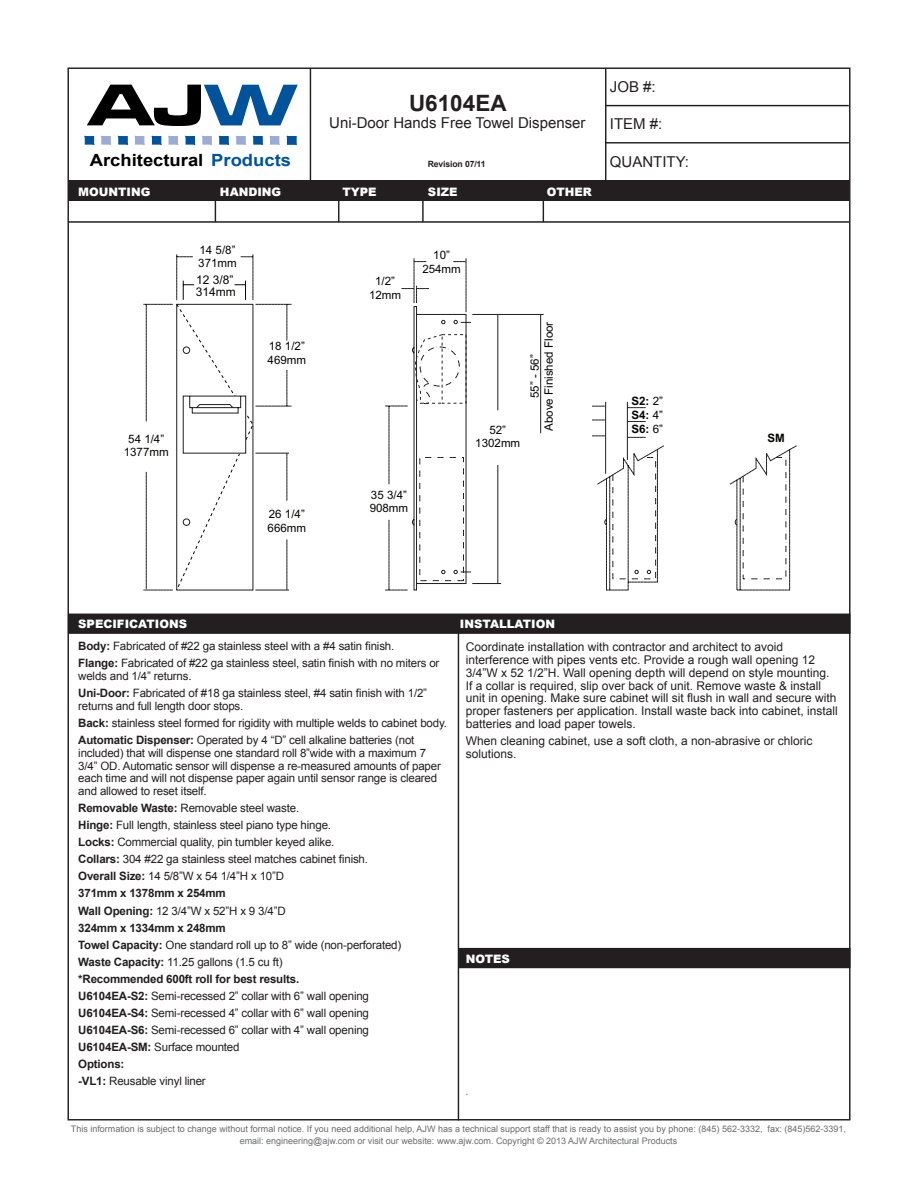
<style>
.page{position:relative;width:918px;height:1188px;background:#fff}
.page>*{position:absolute;margin:0;border:0;box-sizing:border-box;transform-origin:0 0}
.t1{font:700 expanded 61.2px "Microgramma DCE";color:#000;scale:1.09 1}
.number{font:700 22.5px "Arial";color:#231f20}
.t2{font:700 16.8px "Arial";color:#000;scale:1.09 1}
.t3{font:700 16.8px "Arial";color:#00539b;scale:1.09 1}
.name{font:15px "Arial";color:#231f20}
.t4{font:12px/12.8px "Arial";color:#231f20}
.t5{font:12px/11.6px "Arial";color:#040503}
.t6{font:11.55px/17.1px "Arial";letter-spacing:-.015em;color:#231f20}
.t7{font:11.55px/13.8px "Arial";color:#040503}
.t8{font:900 11.55px "Arial";color:#fff}
.t9{font:700 11.55px/13.8px "Arial";color:#040503;text-align:justify}
.t10{font:9px/12px "Arial";color:#6c6d70;text-align:center}
.t11{font:700 8.7px "Arial";letter-spacing:-.015em;color:#231f20}
.t12{font:700 8.7px "Arial";color:#808285}
.s1{font-size:61.05px;color:#00539b}
.s2{font-weight:400}
.s3{font-weight:700}
</style>
<div class="page">
<div style="left:68px;top:180px;width:781px;height:21px;background:#231f20"></div>
<hr style="left:215px;top:184px;width:1px;height:38px;background:#231f20">
<hr style="left:338px;top:184px;width:1px;height:38px;background:#231f20">
<hr style="left:422px;top:184px;width:2px;height:38px;background:#231f20">
<hr style="left:543px;top:184px;width:1px;height:38px;background:#231f20">
<hr style="left:458px;top:628px;width:1px;height:492px;background:#231f20">
<div style="left:68px;top:614px;width:783px;height:20px;background:#231f20"></div>
<hr style="left:310px;top:68px;width:1px;height:112px;background:#231f20">
<hr style="left:605px;top:68px;width:1px;height:112px;background:#231f20">
<div style="left:458px;top:948px;width:393px;height:20px;background:#231f20"></div>
<hr style="left:605px;top:142px;width:244px;height:2px;background:#231f20">
<hr style="left:605px;top:105px;width:244px;height:1px;background:#231f20">
<hr style="left:68px;top:221px;width:781px;height:2px;background:#231f20">
<svg style="left:84px;top:136px;width:10px;height:9px"></svg>
<svg style="left:118px;top:136px;width:10px;height:9px"></svg>
<svg style="left:152px;top:136px;width:10px;height:9px"></svg>
<svg style="left:185px;top:136px;width:10px;height:9px"></svg>
<svg style="left:101px;top:136px;width:10px;height:9px"></svg>
<svg style="left:135px;top:136px;width:10px;height:9px"></svg>
<svg style="left:168px;top:136px;width:10px;height:9px"></svg>
<svg style="left:202px;top:136px;width:10px;height:9px"></svg>
<svg style="left:219px;top:136px;width:10px;height:9px"></svg>
<svg style="left:236px;top:136px;width:10px;height:9px"></svg>
<svg style="left:253px;top:136px;width:10px;height:9px"></svg>
<svg style="left:270px;top:136px;width:10px;height:9px"></svg>
<svg style="left:287px;top:136px;width:10px;height:9px"></svg>
<svg style="left:385px;top:306px;width:261px;height:285px"></svg>
<svg style="left:401px;top:258px;width:28px;height:45px"></svg>
<svg style="left:453px;top:258px;width:14px;height:54px"></svg>
<hr style="left:472px;top:314px;width:72px;height:1px;background:#201d1e">
<svg style="left:472px;top:583px;width:29px;height:1px"></svg>
<hr style="left:498px;top:314px;width:1px;height:96px;background:#201d1e">
<hr style="left:540px;top:314px;width:1px;height:119px;background:#201d1e">
<hr style="left:498px;top:465px;width:1px;height:119px;background:#201d1e">
<svg style="left:385px;top:406px;width:23px;height:78px"></svg>
<svg style="left:385px;top:520px;width:23px;height:71px"></svg>
<svg style="left:454px;top:320px;width:17px;height:4px"></svg>
<svg style="left:441px;top:320px;width:4px;height:4px"></svg>
<svg style="left:454px;top:570px;width:17px;height:4px"></svg>
<svg style="left:441px;top:570px;width:4px;height:4px"></svg>
<svg style="left:596px;top:445px;width:201px;height:146px"></svg>
<hr style="left:605px;top:402px;width:1px;height:72px;background:#201d1e">
<hr style="left:627px;top:402px;width:1px;height:58px;background:#201d1e">
<svg style="left:627px;top:407px;width:19px;height:1px"></svg>
<svg style="left:628px;top:421px;width:18px;height:1px"></svg>
<svg style="left:627px;top:437px;width:19px;height:1px"></svg>
<svg style="left:592px;top:406px;width:13px;height:1px"></svg>
<svg style="left:592px;top:420px;width:13px;height:1px"></svg>
<svg style="left:592px;top:436px;width:13px;height:1px"></svg>
<svg style="left:143px;top:254px;width:149px;height:337px"></svg>
<svg style="left:415px;top:334px;width:51px;height:70px"></svg>
<h1 class="t1" style="left:88px;top:63px;width:193px">AJ<span class="s1">W</span></h1>
<h3 class="t3" style="left:211px;top:149px;width:75px">Products</h3>
<h3 class="t2" style="left:90px;top:149px;width:106px">Architectural</h3>
<p class="number" style="left:409px;top:88px;width:99px">U6104EA</p>
<p class="name" style="left:329px;top:112px;width:258px">Uni-Door Hands Free Towel Dispenser</p>
<p class="t11" style="left:428px;top:159px;width:59px">Revision 07/11</p>
<p class="t8" style="left:78px;top:183px;width:74px">MOUNTING</p>
<p class="t8" style="left:220px;top:183px;width:63px">HANDING</p>
<p class="t8" style="left:342px;top:183px;width:36px">TYPE</p>
<p class="t8" style="left:428px;top:183px;width:31px">SIZE</p>
<p class="t8" style="left:547px;top:183px;width:46px">OTHER</p>
<p class="name" style="left:610px;top:77px;width:47px">JOB #:</p>
<p class="name" style="left:610px;top:114px;width:54px">ITEM #:</p>
<p class="name" style="left:610px;top:152px;width:81px">QUANTITY:</p>
<p class="t7" style="left:198px;top:244px;width:40px;line-height:13px">14 5/8”<br>371mm</p>
<p class="t5" style="left:196px;top:274px;width:42px">12 3/8”<br>314mm</p>
<p class="t7" style="left:124px;top:433px;width:46px;line-height:13px;text-align:center">54 1/4”<br>1377mm</p>
<p class="t7" style="left:268px;top:339px;width:40px">18 1/2”<br>469mm</p>
<p class="t7" style="left:268px;top:507px;width:40px">26 1/4”<br>666mm</p>
<p class="t7" style="left:369px;top:274px;width:34px;text-align:center">1/2”<br>12mm</p>
<p class="t7" style="left:422px;top:248px;width:40px;text-align:center">10”<br>254mm</p>
<p class="t7" style="left:489px;top:423px;width:18px">52”</p>
<p class="t7" style="left:475px;top:436px;width:46px">1302mm</p>
<p class="t7" style="left:528px;top:431px;width:111px;text-align:center;rotate:-90deg">55” - 56”<br>Above Finished Floor</p>
<p class="t7" style="left:370px;top:488px;width:40px">35 3/4”<br>908mm</p>
<p class="t9" style="left:632px;top:395px;width:33px">S2: <span class="s2">2” </span>S4: <span class="s2">4” </span>S6: <span class="s2">6”</span></p>
<p class="t8" style="left:78px;top:615px;width:110px">SPECIFICATIONS</p>
<p class="t8" style="left:460px;top:615px;width:97px">INSTALLATION</p>
<p class="t9" style="left:768px;top:431px;width:19px">SM</p>
<p class="t6" style="left:78px;top:638px;width:363px"><span class="s3">Body:</span> Fabricated of #22 ga stainless steel with a #4 satin finish.<br><span class="s3">Flange:</span> Fabricated of #22 ga stainless steel, satin finish with no miters or</p>
<p class="t6" style="left:78px;top:668px;width:350px">welds and 1/4” returns.<br><span class="s3">Uni-Door:</span> Fabricated of #18 ga stainless steel, #4 satin finish with 1/2”</p>
<p class="t6" style="left:78px;top:697px;width:370px">returns and full length door stops.<br><span class="s3">Back:</span> stainless steel formed for rigidity with multiple welds to cabinet body.<br><span class="s3">Automatic Dispenser:</span> Operated by 4 “D” cell alkaline batteries (not</p>
<p class="t6" style="left:78px;top:746px;width:364px;line-height:12.8px">included) that will dispense one standard roll 8”wide with a maximum 7<br>3/4” OD. Automatic sensor will dispense a re-measured amounts of paper each time and will not dispense paper again until sensor range is cleared and allowed to reset itself.</p>
<p class="t6" style="left:78px;top:800px;width:325px"><span class="s3">Removable Waste:</span> Removable steel waste.<br><span class="s3">Hinge:</span> Full length, stainless steel piano type hinge.<br><span class="s3">Locks:</span> Commercial quality, pin tumbler keyed alike.<br><span class="s3">Collars:</span> 304 #22 ga stainless steel matches cabinet finish.<br><span class="s3">Overall Size:</span> 14 5/8”W x 54 1/4”H x 10”D<br><span class="s3">371mm x 1378mm x 254mm<br>Wall Opening:</span> 12 3/4”W x 52”H x 9 3/4”D<br><span class="s3">324mm x 1334mm x 248mm<br>Towel Capacity:</span> One standard roll up to 8” wide (non-perforated)<br><span class="s3">Waste Capacity:</span> 11.25 gallons (1.5 cu ft)<br><span class="s3">*Recommended 600ft roll for best results.<br>U6104EA-S2:</span> Semi-recessed 2” collar with 6” wall opening <span class="s3">U6104EA-S4:</span> Semi-recessed 4” collar with 6” wall opening <span class="s3">U6104EA-S6:</span> Semi-recessed 6” collar with 4” wall opening <span class="s3">U6104EA-SM:</span> Surface mounted<br><span class="s3">Options:<br>-VL1:</span> Reusable vinyl liner</p>
<p class="t4" style="left:466px;top:641px;width:374px">Coordinate installation with contractor and architect to avoid interference with pipes vents etc. Provide a rough wall opening 12<br>3/4”W x 52 1/2”H. Wall opening depth will depend on style mounting.<br>If a collar is required, slip over back of unit. Remove waste &amp; install unit in opening. Make sure cabinet will sit flush in wall and secure with proper fasteners per application. Install waste back into cabinet, install batteries and load paper towels.</p>
<p class="t4" style="left:466px;top:734px;width:348px">When cleaning cabinet, use a soft cloth, a non-abrasive or chloric solutions.</p>
<p class="t8" style="left:466px;top:951px;width:46px">NOTES</p>
<p class="t12" style="left:466px;top:1086px;width:4px">.</p>
<p class="t10" style="left:71px;top:1123px;width:777px">This information is subject to change without formal notice. If you need additional help, AJW has a technical support staff that is ready to assist you by phone: (845) 562-3332, fax: (845)562-3391, email: engineering@ajw.com or visit our website: www.ajw.com. Copyright © 2013 AJW Architectural Products</p>
</div>
